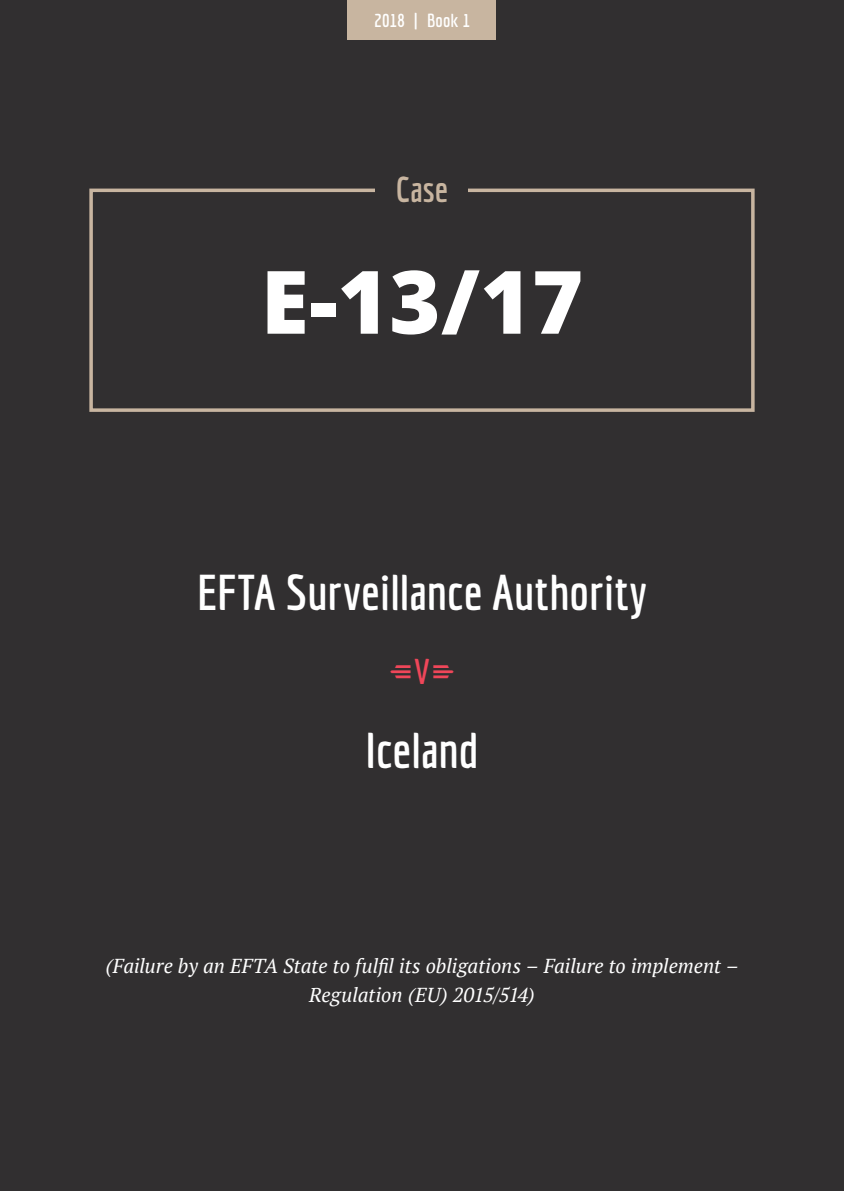
<style>
.page{position:relative;width:844px;height:1191px;background:#fff}
.page>*{position:absolute;margin:0;border:0;box-sizing:border-box;transform-origin:0 0}
.t1{font:800 87.5px "Open Sans";color:#fff}
.t2{font:700 49px "Economica";color:#fff}
.t3{font:700 35px "Economica";color:#c8b5a0}
.t4{font:35px "EFTA Court Icons 5";color:#ef4659}
.t5{font:italic 20.12px/29.8px "PT Serif";color:#fff;text-align:center}
.t6{font:700 18.38px "Economica";letter-spacing:.01em;color:#fff}
.s1{font-family:"Economica";font-weight:700}
</style>
<div class="page">
<div style="left:0;top:0;width:843px;height:1191px;background:#312f30"></div>
<div style="left:347px;top:0;width:149px;height:40px;background:#c8b5a0"></div>
<div style="left:89px;top:189px;width:665px;height:223px;border:4px solid #c8b5a0"></div>
<div style="left:376px;top:169px;width:92px;height:33px;background:#312f30"></div>
<p class="t6" style="left:374px;top:10px;width:97px">2018 | Book 1</p>
<h3 class="t3" style="left:395px;top:169px;width:54px">Case</h3>
<h1 class="t1" style="left:261px;top:235px;width:324px">E-13/17</h1>
<h2 class="t2" style="left:197px;top:564px;width:451px">EFTA Surveillance Authority</h2>
<h3 class="t4" style="left:390px;top:657px;width:65px">«<span class="s1">V</span>»</h3>
<h2 class="t2" style="left:365px;top:721px;width:114px">Iceland</h2>
<p class="t5" style="left:105px;top:950px;width:634px">(Failure by an EFTA State to fulfil its obligations – Failure to implement –<br>Regulation (EU) 2015/514)</p>
</div>
